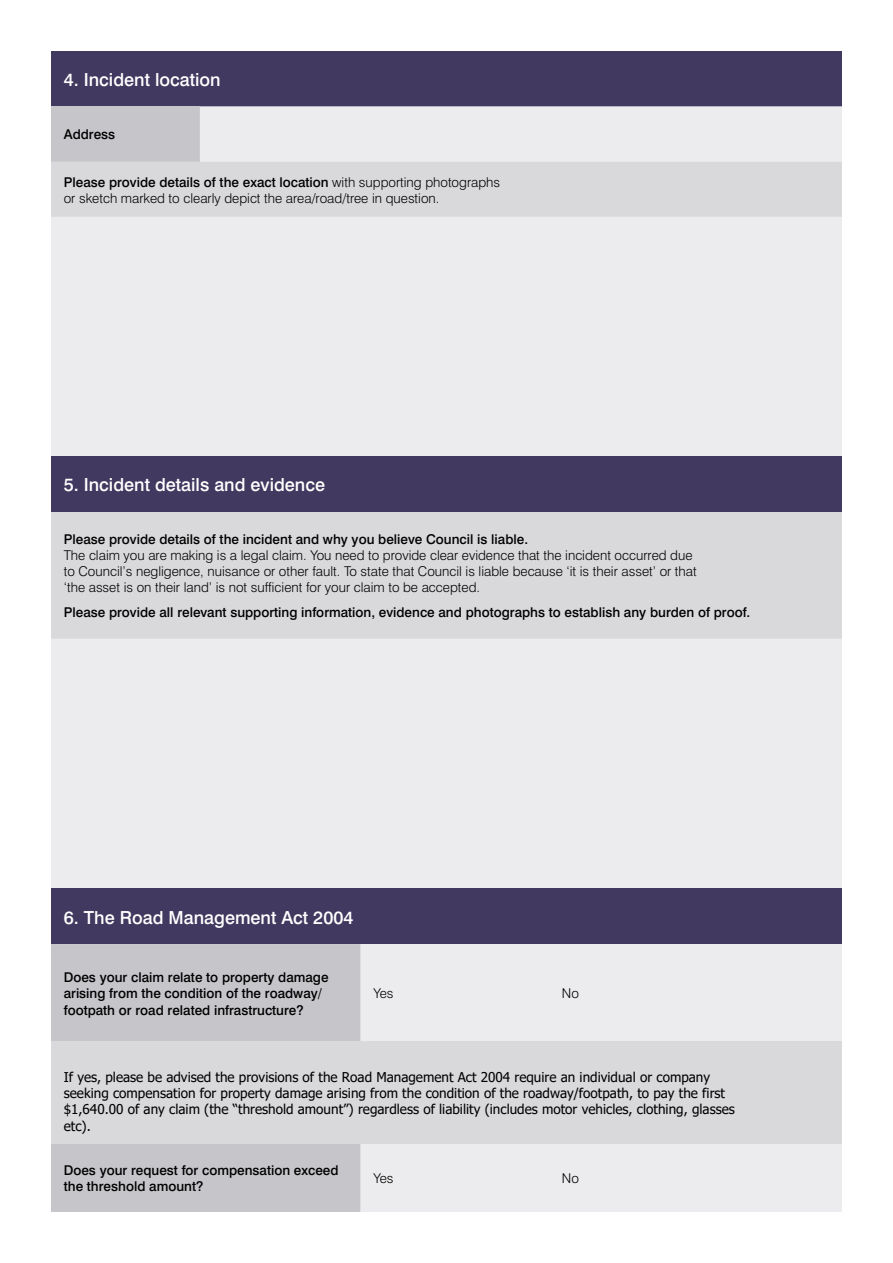
<style>
.page{position:relative;width:893px;height:1263px;background:#fff}
.page>*{position:absolute;margin:0;border:0;box-sizing:border-box;transform-origin:0 0}
.t1{font:500 18px "Swiss 721 BT";color:#fff}
.t2{font:300 13.5px/16.2px "Swiss 721 BT";color:#000}
.t3{font:500 13.5px/16.2px "Swiss 721 BT";color:#000}
.t4{font:13.5px/16.2px "Tahoma";color:#000}
.s1{font-weight:500}
</style>
<div class="page">
<div style="left:51px;top:51px;width:791px;height:55px;background:#41395f"></div>
<div style="left:51px;top:106px;width:791px;height:783px;background:#ececee"></div>
<svg style="left:51px;top:162px;width:791px;height:477px;background:#e3e3e5"></svg>
<div style="left:51px;top:456px;width:791px;height:55px;background:#41395f"></div>
<div style="left:51px;top:889px;width:791px;height:55px;background:#41395f"></div>
<div style="left:51px;top:944px;width:310px;height:268px;background:#c6c5ca"></div>
<div style="left:361px;top:944px;width:481px;height:268px;background:#ececee"></div>
<div style="left:51px;top:1042px;width:791px;height:102px;background:#d9d9dc"></div>
<h1 class="t1" style="left:64px;top:69px;width:158px">4. Incident location</h1>
<p class="t3" style="left:64px;top:126px;width:53px">Address</p>
<p class="t2" style="left:64px;top:174px;width:438px"><span class="s1">Please provide details of the exact location</span> with supporting photographs or sketch marked to clearly depict the area/road/tree in question.</p>
<h1 class="t1" style="left:64px;top:473px;width:263px">5. Incident details and evidence</h1>
<p class="t3" style="left:64px;top:531px;width:466px">Please provide details of the incident and why you believe Council is liable.</p>
<p class="t2" style="left:64px;top:547px;width:634px">The claim you are making is a legal claim. You need to provide clear evidence that the incident occurred due to Council’s negligence, nuisance or other fault. To state that Council is liable because ‘it is their asset’ or that ‘the asset is on their land’ is not sufficient for your claim to be accepted.</p>
<p class="t3" style="left:64px;top:604px;width:688px">Please provide all relevant supporting information, evidence and photographs to establish any burden of proof.</p>
<h1 class="t1" style="left:64px;top:906px;width:291px">6. The Road Management Act 2004</h1>
<p class="t3" style="left:64px;top:969px;width:266px">Does your claim relate to property damage arising from the condition of the roadway/ footpath or road related infrastructure?</p>
<p class="t2" style="left:373px;top:985px;width:22px">Yes</p>
<p class="t2" style="left:562px;top:985px;width:19px">No</p>
<p class="t4" style="left:64px;top:1070px;width:672px">If yes, please be advised the provisions of the Road Management Act 2004 require an individual or company seeking compensation for property damage arising from the condition of the roadway/footpath, to pay the first $1,640.00 of any claim (the “threshold amount”) regardless of liability (includes motor vehicles, clothing, glasses etc).</p>
<p class="t3" style="left:64px;top:1162px;width:276px">Does your request for compensation exceed the threshold amount?</p>
<p class="t2" style="left:373px;top:1170px;width:22px">Yes</p>
<p class="t2" style="left:562px;top:1170px;width:19px">No</p>
</div>
